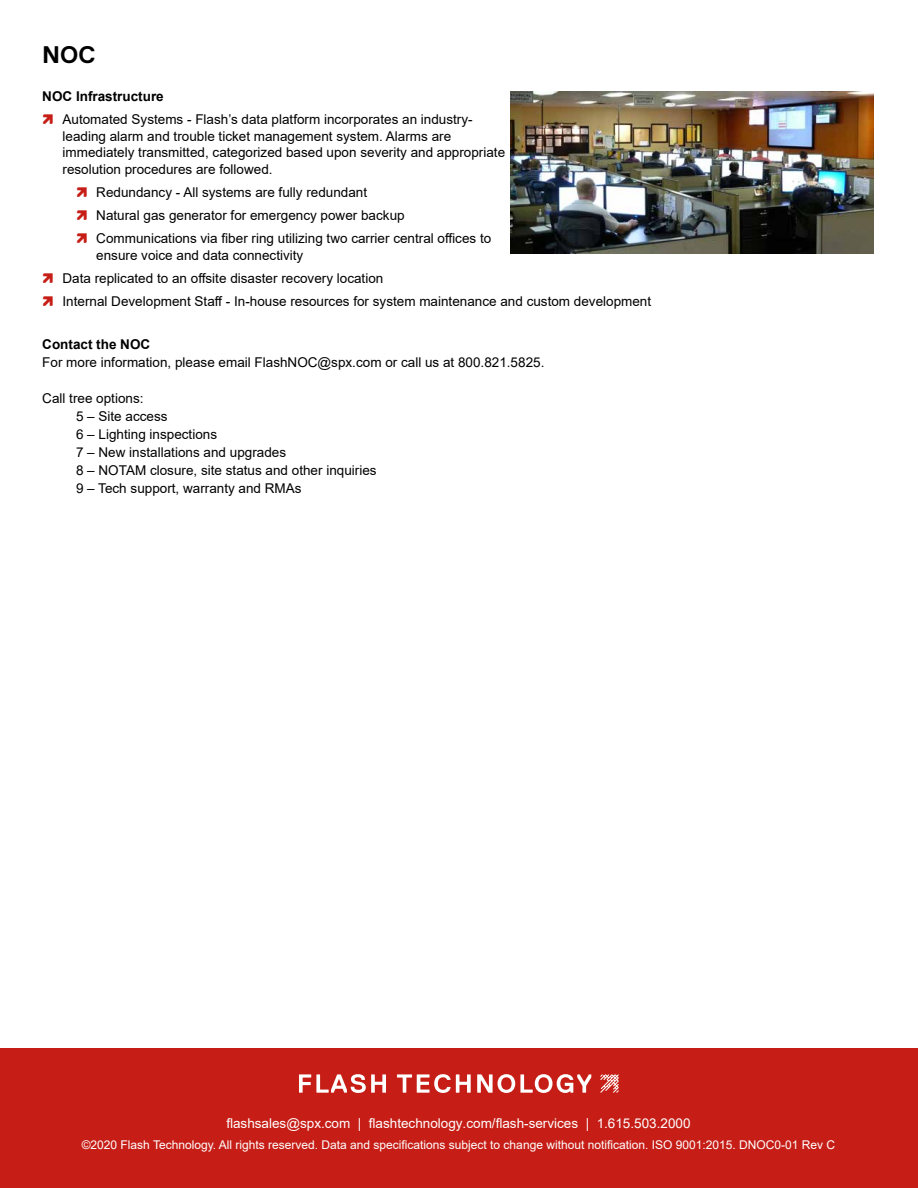
<style>
.page{position:relative;width:918px;height:1188px;background:#fff}
.page>*{position:absolute;margin:0;border:0;box-sizing:border-box;transform-origin:0 0}
.t1{font:700 24px "Replica Std";color:#000001}
.t2{font:13.5px/23.2px "Arial";color:#000001}
.t3{font:13.5px "Arial";color:#fff}
.t4{font:700 13.5px "Arial";color:#000001}
.t5{font:12px "Arial";color:#fff}
.s1{font-weight:700}
.s2{font-family:"SPX";color:#c61e16}
</style>
<div class="page">
<div style="left:0;top:1048px;width:918px;height:140px;background:#c61e16"></div>
<img style="left:510px;top:92px;width:363px;height:161px">
<svg style="left:600px;top:1074px;width:19px;height:19px"></svg>
<svg style="left:299px;top:1074px;width:87px;height:19px"></svg>
<svg style="left:397px;top:1074px;width:74px;height:19px"></svg>
<svg style="left:477px;top:1074px;width:114px;height:19px"></svg>
<h1 class="t1" style="left:42px;top:41px;width:55px">NOC</h1>
<p class="t2" style="left:42px;top:85px;width:432px"><span class="s1">NOC Infrastructure<br></span><span class="s2">ì</span> Automated Systems - Flash’s data platform incorporates an industry-</p>
<p class="t2" style="left:63px;top:128px;width:444px;line-height:16.5px">leading alarm and trouble ticket management system. Alarms are immediately transmitted, categorized based upon severity and appropriate resolution procedures are followed.</p>
<p class="t2" style="left:76px;top:181px;width:417px"><span class="s2">ì</span> Redundancy - All systems are fully redundant<br><span class="s2">ì</span> Natural gas generator for emergency power backup<br><span class="s2">ì</span> Communications via fiber ring utilizing two carrier central offices to</p>
<p class="t2" style="left:42px;top:243px;width:610px;text-indent:54px">ensure voice and data connectivity<br><span class="s2">ì</span> Data replicated to an offsite disaster recovery location<br><span class="s2">ì</span> Internal Development Staff - In-house resources for system maintenance and custom development</p>
<p class="t4" style="left:42px;top:335px;width:109px">Contact the NOC</p>
<p class="t2" style="left:42px;top:351px;width:504px">For more information, please email FlashNOC@spx.com or call us at 800.821.5825.</p>
<p class="t2" style="left:76px;top:389px;width:302px;line-height:18px;text-indent:-34px">Call tree options:<br>5 – Site access<br>6 – Lighting inspections<br>7 – New installations and upgrades<br>8 – NOTAM closure, site status and other inquiries<br>9 – Tech support, warranty and RMAs</p>
<p class="t3" style="left:226px;top:1114px;width:466px">flashsales@spx.com | flashtechnology.com/flash-services | 1.615.503.2000</p>
<p class="t5" style="left:82px;top:1137px;width:755px">©2020 Flash Technology. All rights reserved. Data and specifications subject to change without notification. ISO 9001:2015. DNOC0-01 Rev C</p>
</div>
